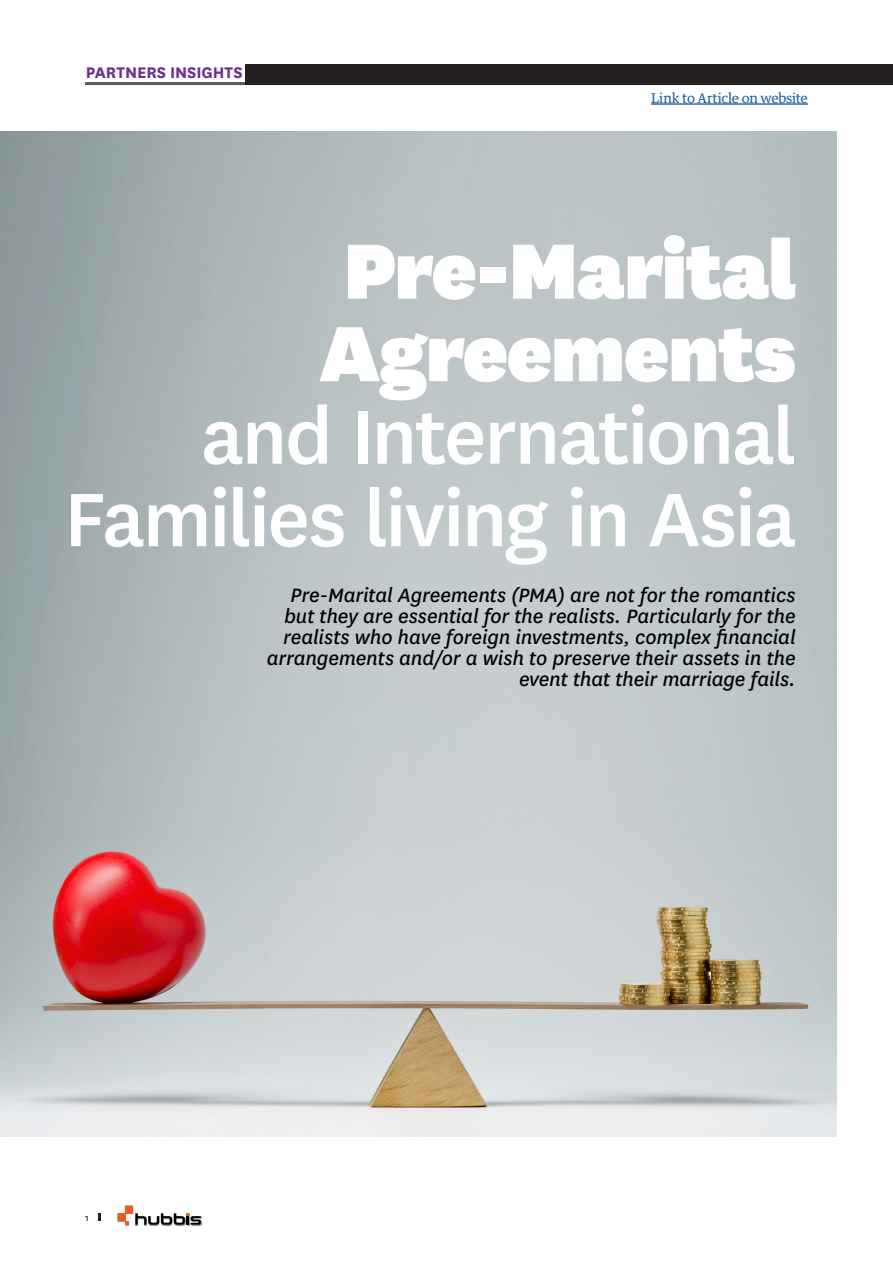
<style>
.page{position:relative;width:893px;height:1263px;background:#fff}
.page>*{position:absolute;margin:0;border:0;box-sizing:border-box;transform-origin:0 0}
.t1{font:900 91.5px/82.5px "National";letter-spacing:-.02em;color:#fff}
.t2{font:500 88.5px/82.5px "National";letter-spacing:-.03em;color:#fff;text-align:right}
.t3{font:italic 22.5px/21px "National";letter-spacing:-.01em;color:#000;text-align:right}
.t4{font:700 18px "National";letter-spacing:-.005em;color:#6e2f90}
.t5{font:13.5px "Guardian Text Egyp";letter-spacing:-.02em;color:#175d9e}
.t6{font:10.5px "National";color:#231f20}
</style>
<div class="page">
<hr style="left:651px;top:103px;width:157px;height:2px;background:#175d9e">
<img style="left:0;top:132px;width:836px;height:1005px">
<hr style="left:85px;top:82px;width:808px;height:3px;background:#57585a">
<div style="left:246px;top:64px;width:647px;height:21px;background:#231f20"></div>
<img style="left:117px;top:1205px;width:85px;height:21px">
<svg style="left:135px;top:1213px;width:66px;height:11px"></svg>
<div style="left:126px;top:1206px;width:7px;height:7px;background:#f05a22"></div>
<div style="left:118px;top:1213px;width:8px;height:8px;background:#f05a22"></div>
<svg style="left:98px;top:1214px;width:2px;height:7px"></svg>
<p class="t4" style="left:86px;top:59px;width:158px">PARTNERS INSIGHTS</p>
<p class="t5" style="left:651px;top:87px;width:158px">Link to Article on website</p>
<p class="t1" style="left:319px;top:224px;width:479px">Pre-Marital<br>Agreements</p>
<p class="t2" style="left:64px;top:390px;width:734px">and International<br>Families living in Asia</p>
<p class="t3" style="left:267px;top:583px;width:530px">Pre-Marital Agreements (PMA) are not for the romantics but they are essential for the realists. Particularly for the realists who have foreign investments, complex financial arrangements and/or a wish to preserve their assets in the event that their marriage fails.</p>
<p class="t6" style="left:85px;top:1211px;width:5px">1</p>
</div>
